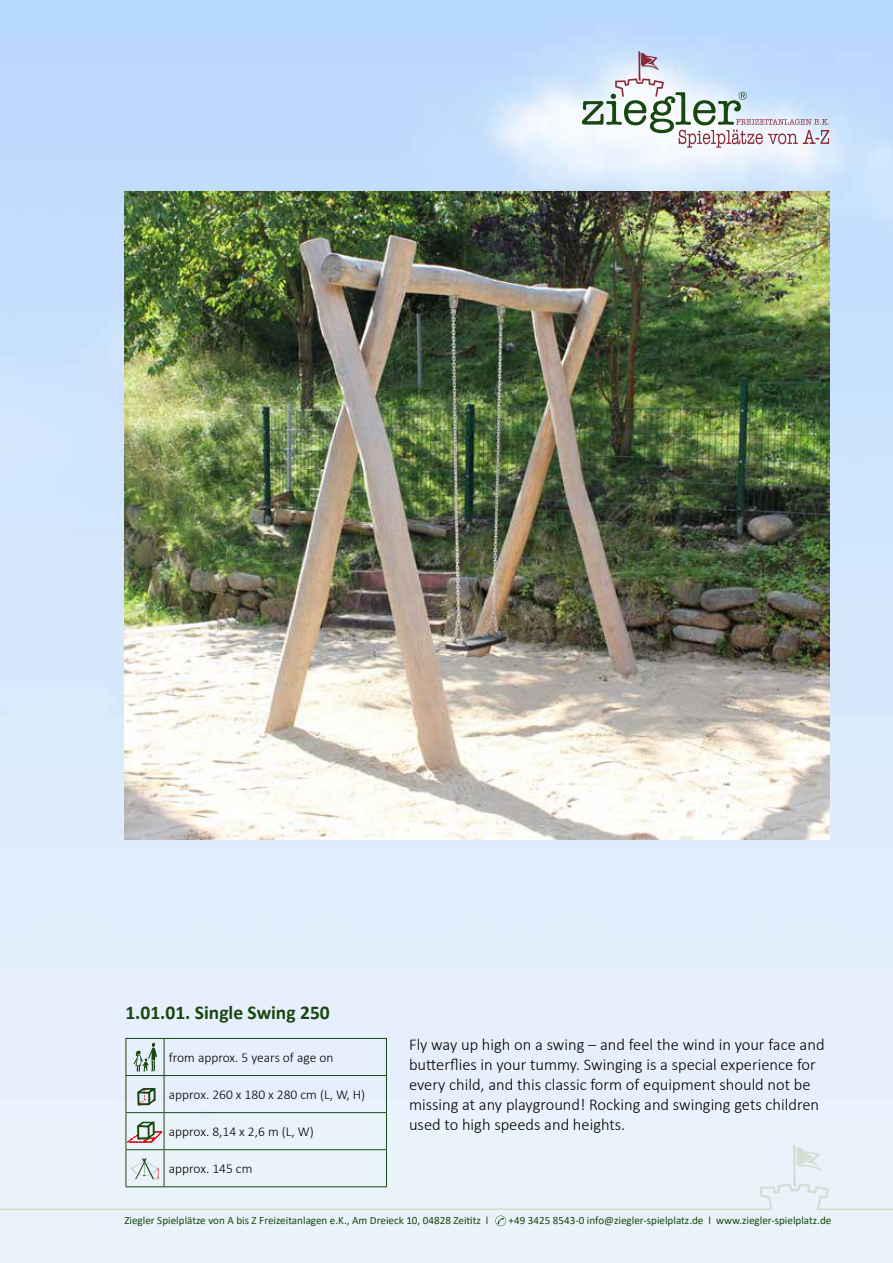
<style>
.page{position:relative;width:893px;height:1263px;background:#fff}
.page>*{position:absolute;margin:0;border:0;box-sizing:border-box;transform-origin:0 0}
.t1{font:700 19.5px "Calibri";color:#18470f}
.t2{font:300 16.5px/19.8px "Calibri";color:#000}
.t3{font:300 13.5px "Calibri";color:#000}
.t4{font:11.1px "Calibri";color:#18470f}
</style>
<div class="page">
<img style="left:0;top:0;width:893px;height:1263px">
<svg style="left:582px;top:50px;width:247px;height:98px"></svg>
<div style="left:0;top:1143px;width:893px;height:67px;background:#eaf3fa"></div>
<svg style="left:495px;top:1215px;width:11px;height:11px"></svg>
<hr style="left:164px;top:1039px;width:1px;height:36px;background:#18470f">
<hr style="left:164px;top:1076px;width:1px;height:36px;background:#18470f">
<hr style="left:164px;top:1113px;width:1px;height:36px;background:#18470f">
<hr style="left:164px;top:1150px;width:1px;height:36px;background:#18470f">
<hr style="left:125px;top:1038px;width:39px;height:1px;background:#18470f">
<hr style="left:125px;top:1039px;width:1px;height:36px;background:#18470f">
<hr style="left:164px;top:1038px;width:223px;height:1px;background:#18470f">
<hr style="left:386px;top:1039px;width:1px;height:36px;background:#18470f">
<hr style="left:125px;top:1075px;width:39px;height:1px;background:#18470f">
<hr style="left:125px;top:1076px;width:1px;height:36px;background:#18470f">
<hr style="left:164px;top:1075px;width:223px;height:1px;background:#18470f">
<hr style="left:386px;top:1076px;width:1px;height:36px;background:#18470f">
<hr style="left:125px;top:1112px;width:39px;height:1px;background:#18470f">
<hr style="left:125px;top:1113px;width:1px;height:36px;background:#18470f">
<hr style="left:164px;top:1112px;width:223px;height:1px;background:#18470f">
<hr style="left:386px;top:1113px;width:1px;height:36px;background:#18470f">
<hr style="left:125px;top:1149px;width:39px;height:1px;background:#18470f">
<hr style="left:125px;top:1150px;width:1px;height:36px;background:#18470f">
<hr style="left:164px;top:1149px;width:223px;height:1px;background:#18470f">
<hr style="left:386px;top:1150px;width:1px;height:36px;background:#18470f">
<hr style="left:125px;top:1186px;width:39px;height:1px;background:#18470f">
<hr style="left:164px;top:1186px;width:223px;height:1px;background:#18470f">
<svg style="left:138px;top:1088px;width:17px;height:23px"></svg>
<svg style="left:127px;top:1122px;width:35px;height:21px"></svg>
<svg style="left:134px;top:1042px;width:23px;height:30px"></svg>
<svg style="left:131px;top:1158px;width:28px;height:22px"></svg>
<img style="left:124px;top:191px;width:705px;height:649px">
<p class="t1" style="left:125px;top:999px;width:206px">1.01.01. Single Swing 250</p>
<p class="t3" style="left:169px;top:1049px;width:166px">from approx. 5 years of age on</p>
<p class="t3" style="left:169px;top:1086px;width:198px">approx. 260 x 180 x 280 cm (L, W, H)</p>
<p class="t3" style="left:169px;top:1123px;width:146px">approx. 8,14 x 2,6 m (L, W)</p>
<p class="t3" style="left:169px;top:1160px;width:85px">approx. 145 cm</p>
<p class="t2" style="left:409px;top:1035px;width:417px">Fly way up high on a swing – and feel the wind in your face and butterflies in your tummy. Swinging is a special experience for every child, and this classic form of equipment should not be missing at any playground! Rocking and swinging gets children used to high speeds and heights.</p>
<p class="t4" style="left:124px;top:1212px;width:366px">Ziegler Spielplätze von A bis Z Freizeitanlagen e.K., Am Dreieck 10, 04828 Zeititz l</p>
<p class="t4" style="left:509px;top:1212px;width:324px">+49 3425 8543-0 info@ziegler-spielplatz.de l www.ziegler-spielplatz.de</p>
</div>
